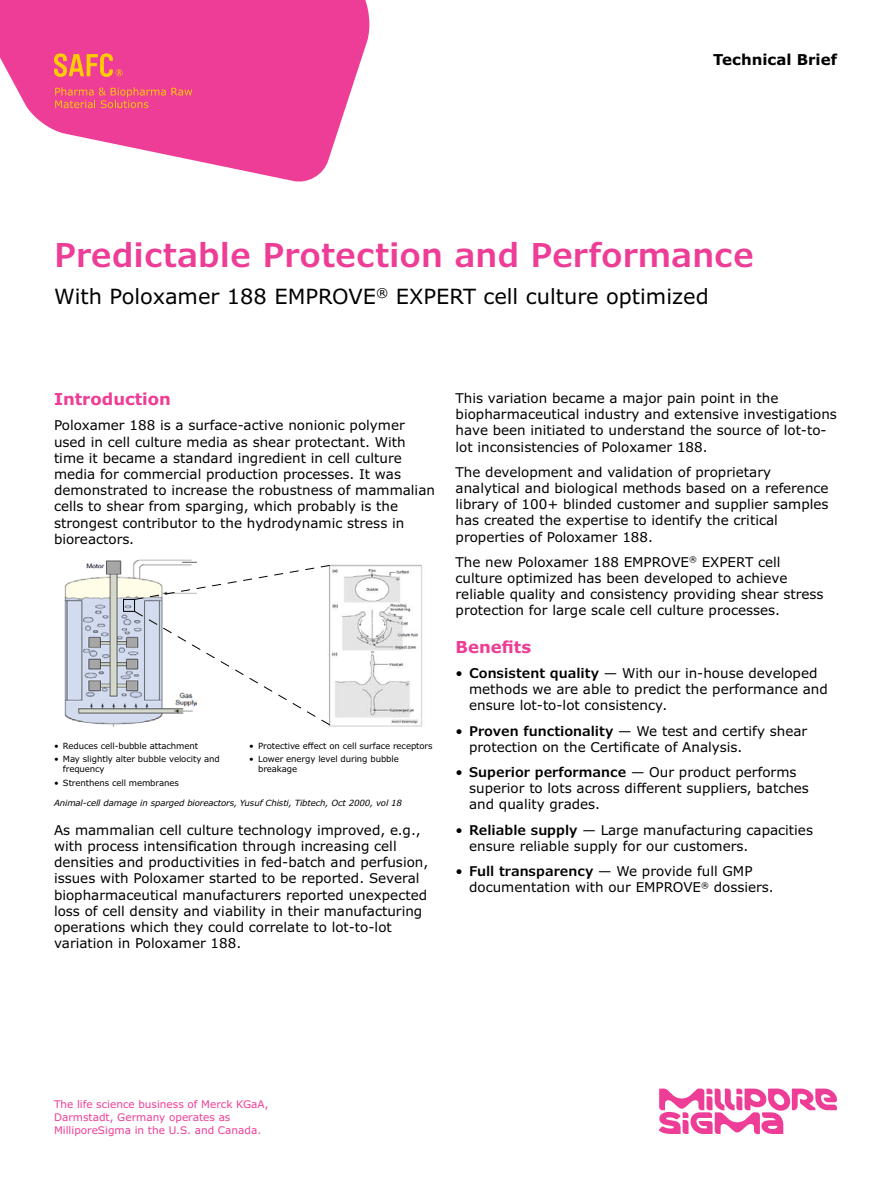
<style>
.page{position:relative;width:891px;height:1188px;background:#fff}
.page>*{position:absolute;margin:0;border:0;box-sizing:border-box;transform-origin:0 0}
.t1{font:600 33px "Verdana Pro";color:#ee3d96}
.t2{font:21px "Verdana Pro";color:#000}
.t3{font:700 16.5px "Verdana Pro";color:#ee3d96}
.t4{font:700 15px "Verdana Pro";color:#000}
.t5{font:13.5px/16.2px "Verdana Pro";color:#000}
.t6{font:10.5px/12.6px "Verdana Pro";color:#ee3d96}
.t7{font:8.55px/10.2px "Verdana Pro";letter-spacing:-.01em;color:#000}
.t8{font:italic 8.55px "Verdana Pro";letter-spacing:-.01em;color:#000}
.s1{font-weight:600}
</style>
<div class="page">
<svg style="left:0;top:0;width:370px;height:182px;fill:#ee3d96"></svg>
<svg style="left:54px;top:53px;width:69px;height:24px;background:#f4755c"></svg>
<svg style="left:55px;top:87px;width:137px;height:21px;background:#f0567b"></svg>
<img style="left:64px;top:559px;width:133px;height:168px">
<img style="left:329px;top:564px;width:93px;height:163px">
<div style="left:123px;top:599px;width:12px;height:13px;border:1px solid #000"></div>
<svg style="left:133px;top:610px;width:198px;height:116px"></svg>
<svg style="left:134px;top:564px;width:197px;height:36px"></svg>
<svg style="left:659px;top:1089px;width:178px;height:45px"></svg>
<p class="t4" style="left:713px;top:50px;width:125px">Technical Brief</p>
<h1 class="t1" style="left:54px;top:234px;width:702px">Predictable Protection and Performance</h1>
<h2 class="t2" style="left:54px;top:283px;width:656px">With Poloxamer 188 EMPROVE<sup>®</sup> EXPERT cell culture optimized</h2>
<p class="t3" style="left:54px;top:388px;width:119px">Introduction</p>
<p class="t5" style="left:54px;top:418px;width:383px">Poloxamer 188 is a surface-active nonionic polymer used in cell culture media as shear protectant. With time it became a standard ingredient in cell culture media for commercial production processes. It was demonstrated to increase the robustness of mammalian cells to shear from sparging, which probably is the strongest contributor to the hydrodynamic stress in bioreactors.</p>
<p class="t7" style="left:249px;top:740px;width:185px">• Protective effect on cell surface receptors</p>
<p class="t7" style="left:258px;top:754px;width:142px;text-indent:-9px">• Lower energy level during bubble breakage</p>
<p class="t8" style="left:54px;top:797px;width:350px">Animal-cell damage in sparged bioreactors, Yusuf Chisti, Tibtech, Oct 2000, vol 18</p>
<p class="t5" style="left:54px;top:822px;width:376px">As mammalian cell culture technology improved, e.g., with process intensification through increasing cell densities and productivities in fed-batch and perfusion, issues with Poloxamer started to be reported. Several biopharmaceutical manufacturers reported unexpected loss of cell density and viability in their manufacturing operations which they could correlate to lot-to-lot variation in Poloxamer 188.</p>
<p class="t7" style="left:54px;top:740px;width:146px">• Reduces cell-bubble attachment</p>
<p class="t7" style="left:63px;top:754px;width:159px;text-indent:-9px">• May slightly alter bubble velocity and frequency</p>
<p class="t7" style="left:54px;top:778px;width:126px">• Strenthens cell membranes</p>
<p class="t5" style="left:456px;top:390px;width:383px">This variation became a major pain point in the biopharmaceutical industry and extensive investigations have been initiated to understand the source of lot-to&shy;lot inconsistencies of Poloxamer 188.</p>
<p class="t5" style="left:456px;top:464px;width:375px">The development and validation of proprietary analytical and biological methods based on a reference library of 100+ blinded customer and supplier samples has created the expertise to identify the critical properties of Poloxamer 188.</p>
<p class="t5" style="left:456px;top:554px;width:369px">The new Poloxamer 188 EMPROVE<sup>®</sup> EXPERT cell culture optimized has been developed to achieve reliable quality and consistency providing shear stress protection for large scale cell culture processes.</p>
<p class="t3" style="left:456px;top:636px;width:77px">Benefits</p>
<p class="t5" style="left:469px;top:665px;width:360px;text-indent:-14px">• <span class="s1">Consistent quality</span> — With our in-house developed methods we are able to predict the performance and ensure lot-to-lot consistency.</p>
<p class="t5" style="left:469px;top:723px;width:340px;text-indent:-14px">• <span class="s1">Proven functionality</span> — We test and certify shear protection on the Certificate of Analysis.</p>
<p class="t5" style="left:469px;top:764px;width:341px;text-indent:-14px">• <span class="s1">Superior performance</span> — Our product performs superior to lots across different suppliers, batches and quality grades.</p>
<p class="t5" style="left:469px;top:822px;width:345px;text-indent:-14px">• <span class="s1">Reliable supply</span> — Large manufacturing capacities ensure reliable supply for our customers.</p>
<p class="t5" style="left:469px;top:863px;width:306px;text-indent:-14px">• <span class="s1">Full transparency</span> — We provide full GMP documentation with our EMPROVE<sup>®</sup> dossiers.</p>
<p class="t6" style="left:54px;top:1098px;width:216px">The life science business of Merck KGaA,<br>Darmstadt, Germany operates as<br>MilliporeSigma in the U.S. and Canada.</p>
</div>
